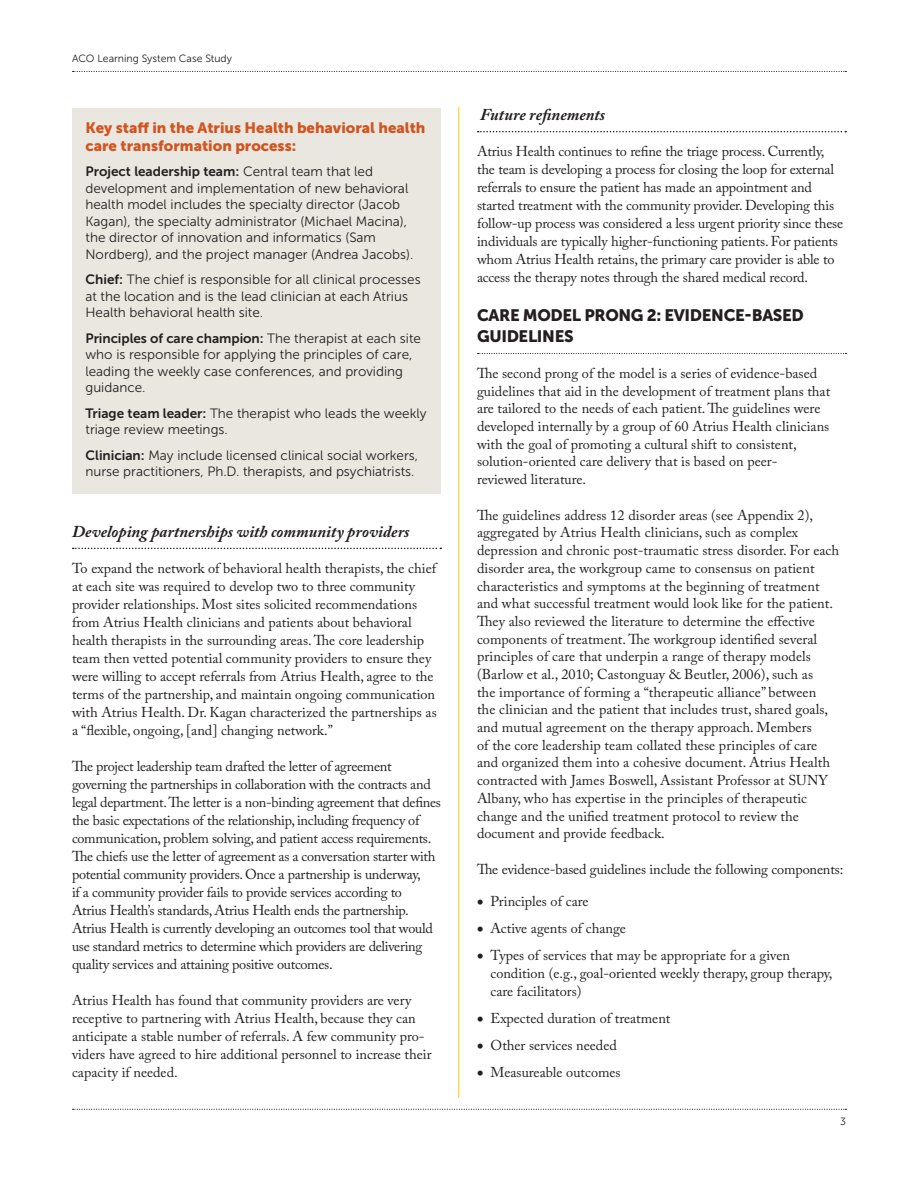
<style>
.page{position:relative;width:918px;height:1188px;background:#fff}
.page>*{position:absolute;margin:0;border:0;box-sizing:border-box;transform-origin:0 0}
.t1{font:italic 700 16.5px "Adobe Caslon Pro";color:#231f20}
.t2{font:16.5px/21px "Museo Sans 900";letter-spacing:-.02em;color:#231f20}
.t3{font:15px/18px "Museo Sans 900";color:#d1541f}
.t4{font:14.25px/17.7px "Adobe Caslon Pro";color:#231f20}
.t5{font:14.25px/18px "Adobe Caslon Pro";letter-spacing:-.02em;color:#231f20}
.t6{font:13.5px/16.5px "Museo Sans 300";color:#231f20}
.t7{font:10.5px "Museo Sans 300";color:#231f20}
.s1{font-family:"Museo Sans 700"}
.s2{font-family:"Museo Sans 900";font-size:13.5px}
</style>
<div class="page">
<svg style="left:73px;top:1109px;width:773px;height:1px"></svg>
<svg style="left:73px;top:71px;width:773px;height:1px"></svg>
<svg style="left:73px;top:548px;width:368px;height:1px"></svg>
<svg style="left:478px;top:131px;width:368px;height:1px"></svg>
<svg style="left:478px;top:353px;width:368px;height:1px"></svg>
<hr style="left:458px;top:107px;width:1px;height:991px;background:#fecd08">
<div style="left:72px;top:108px;width:369px;height:385px;background:#eae7e1"></div>
<p class="t7" style="left:72px;top:53px;width:162px">ACO Learning System Case Study</p>
<p class="t3" style="left:86px;top:118px;width:342px">Key staff in the Atrius Health behavioral health care transformation process:</p>
<p class="t6" style="left:86px;top:163px;width:329px"><span class="s1">Project leadership team:</span> Central team that led development and implementation of new behavioral health model includes the specialty director (Jacob Kagan), the specialty administrator (Michael Macina), the director of innovation and informatics (Sam Nordberg), and the project manager (Andrea Jacobs).</p>
<p class="t6" style="left:86px;top:271px;width:337px"><span class="s1">Chief:</span> The chief is responsible for all clinical processes at the location and is the lead clinician at each Atrius<br>Health behavioral health site.</p>
<p class="t6" style="left:86px;top:330px;width:337px"><span class="s1">Principles of care champion:</span> The therapist at each site who is responsible for applying the principles of care, leading the weekly case conferences, and providing guidance.</p>
<p class="t6" style="left:86px;top:405px;width:343px"><span class="s1">Triage team leader:</span> The therapist who leads the weekly triage review meetings.</p>
<p class="t6" style="left:86px;top:447px;width:334px"><span class="s1">Clinician:</span> May include licensed clinical social workers, nurse practitioners, Ph.D. therapists, and psychiatrists.</p>
<h3 class="t1" style="left:72px;top:521px;width:339px">Developing partnerships with community providers</h3>
<p class="t4" style="left:72px;top:559px;width:366px">To expand the network of behavioral health therapists, the chief at each site was required to develop two to three community provider relationships. Most sites solicited recommendations from Atrius Health clinicians and patients about behavioral health therapists in the surrounding areas. The core leadership team then vetted potential community providers to ensure they were willing to accept referrals from Atrius Health, agree to the terms of the partnership, and maintain ongoing communication with Atrius Health. Dr. Kagan characterized the partnerships as a “flexible, ongoing, [and] changing network.”</p>
<p class="t5" style="left:72px;top:757px;width:371px">The project leadership team drafted the letter of agreement governing the partnerships in collaboration with the contracts and legal department. The letter is a non-binding agreement that defines the basic expectations of the relationship, including frequency of communication, problem solving, and patient access requirements.<br>The chiefs use the letter of agreement as a conversation starter with potential community providers. Once a partnership is underway,<br>if a community provider fails to provide services according to<br>Atrius Health’s standards, Atrius Health ends the partnership.<br>Atrius Health is currently developing an outcomes tool that would use standard metrics to determine which providers are delivering quality services and attaining positive outcomes.</p>
<p class="t4" style="left:72px;top:991px;width:361px">Atrius Health has found that community providers are very receptive to partnering with Atrius Health, because they can anticipate a stable number of referrals. A few community pro&shy;viders have agreed to hire additional personnel to increase their capacity if needed.</p>
<h3 class="t1" style="left:480px;top:105px;width:127px">Future refinements</h3>
<p class="t4" style="left:477px;top:142px;width:368px">Atrius Health continues to refine the triage process. Currently, the team is developing a process for closing the loop for external referrals to ensure the patient has made an appointment and started treatment with the community provider. Developing this follow-up process was considered a less urgent priority since these individuals are typically higher-functioning patients. For patients whom Atrius Health retains, the primary care provider is able to access the therapy notes through the shared medical record.</p>
<h2 class="t2" style="left:477px;top:305px;width:328px">CARE MODEL PRONG 2: EVIDENCE-BASED<br>GUIDELINES</h2>
<p class="t4" style="left:477px;top:364px;width:355px">The second prong of the model is a series of evidence-based guidelines that aid in the development of treatment plans that are tailored to the needs of each patient. The guidelines were developed internally by a group of 60 Atrius Health clinicians with the goal of promoting a cultural shift to consistent, solution-oriented care delivery that is based on peer&shy;reviewed literature.</p>
<p class="t4" style="left:477px;top:506px;width:364px">The guidelines address 12 disorder areas (see Appendix 2), aggregated by Atrius Health clinicians, such as complex depression and chronic post-traumatic stress disorder. For each disorder area, the workgroup came to consensus on patient characteristics and symptoms at the beginning of treatment and what successful treatment would look like for the patient.<br>They also reviewed the literature to determine the effective components of treatment. The workgroup identified several principles of care that underpin a range of therapy models (Barlow et al., 2010; Castonguay &amp; Beutler, 2006), such as<br>the importance of forming a “therapeutic alliance” between<br>the clinician and the patient that includes trust, shared goals, and mutual agreement on the therapy approach. Members<br>of the core leadership team collated these principles of care and organized them into a cohesive document. Atrius Health contracted with James Boswell, Assistant Professor at SUNY Albany, who has expertise in the principles of therapeutic change and the unified treatment protocol to review the document and provide feedback.</p>
<p class="t4" style="left:477px;top:861px;width:368px">The evidence-based guidelines include the following components:</p>
<p class="t4" style="left:477px;top:892px;width:113px"><span class="s2">•</span> Principles of care</p>
<p class="t4" style="left:477px;top:919px;width:151px"><span class="s2">•</span> Active agents of change</p>
<p class="t4" style="left:491px;top:946px;width:344px;text-indent:-14px"><span class="s2">•</span> Types of services that may be appropriate for a given condition (e.g., goal-oriented weekly therapy, group therapy, care facilitators)</p>
<p class="t4" style="left:477px;top:1009px;width:195px"><span class="s2">•</span> Expected duration of treatment</p>
<p class="t4" style="left:477px;top:1036px;width:141px"><span class="s2">•</span> Other services needed</p>
<p class="t4" style="left:477px;top:1063px;width:145px"><span class="s2">•</span> Measureable outcomes</p>
<p class="t7" style="left:840px;top:1116px;width:7px">3</p>
</div>
